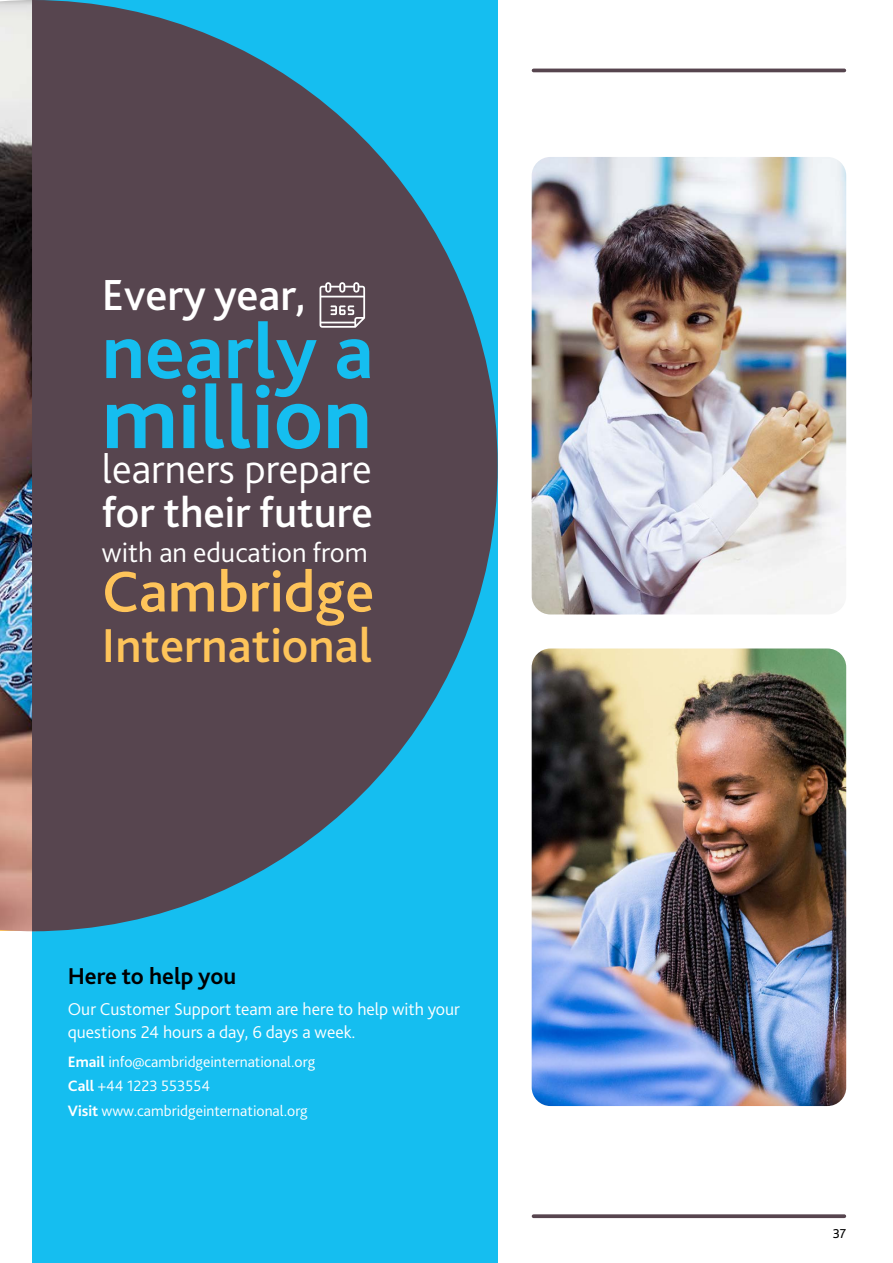
<style>
.page{position:relative;width:893px;height:1263px;background:#fff}
.page>*{position:absolute;margin:0;border:0;box-sizing:border-box;transform-origin:0 0}
.t1{font:700 91.35px "Bliss Pro";color:#15bef0}
.t2{font:700 80.25px "Bliss Pro";color:#15bef0}
.t3{font:500 60.15px "Bliss Pro";color:#fec45a}
.t4{font:500 49.8px "Bliss Pro";color:#fec45a}
.t5{font:500 45.45px "Bliss Pro";color:#fff}
.t6{font:500 44.25px "Bliss Pro";color:#fff}
.t7{font:300 42.3px "Bliss Pro";color:#fff}
.t8{font:300 28.8px "Bliss Pro";color:#fff}
.t9{font:700 24px "Bliss Pro";color:#000}
.t10{font:300 18px/22.5px "Bliss Pro";color:#fff}
.t11{font:300 15.75px "Bliss Pro";color:#fff}
.t12{font:13.5px "Bliss Pro";color:#000}
.s1{font-weight:700}
</style>
<div class="page">
<div style="left:32px;top:0;width:466px;height:1263px;background:#15bef0"></div>
<img style="left:0;top:0;width:32px;height:931px">
<svg style="left:32px;top:0;width:466px;height:931px;fill:#57454f"></svg>
<svg style="left:534px;top:1214px;width:310px;height:4px"></svg>
<hr style="left:534px;top:69px;width:310px;height:3px;background:#57454f">
<img style="left:532px;top:648px;width:314px;height:458px">
<img style="left:532px;top:157px;width:314px;height:457px">
<svg style="left:320px;top:282px;width:45px;height:46px"></svg>
<p class="t5" style="left:102px;top:267px;width:206px">Every year,</p>
<p class="t2" style="left:102px;top:302px;width:273px">nearly a</p>
<p class="t1" style="left:102px;top:361px;width:272px">million</p>
<p class="t7" style="left:102px;top:443px;width:271px">learners prepare</p>
<p class="t6" style="left:102px;top:485px;width:273px">for their future</p>
<p class="t8" style="left:102px;top:534px;width:267px">with an education from</p>
<p class="t3" style="left:102px;top:554px;width:274px">Cambridge</p>
<p class="t4" style="left:102px;top:614px;width:272px">International</p>
<p class="t9" style="left:68px;top:961px;width:170px">Here to help you</p>
<p class="t10" style="left:68px;top:998px;width:394px">Our Customer Support team are here to help with your questions 24 hours a day, 6 days a week.</p>
<p class="t11" style="left:68px;top:1051px;width:249px"><span class="s1">Email</span> info@cambridgeinternational.org</p>
<p class="t11" style="left:68px;top:1076px;width:144px"><span class="s1">Call</span> +44 1223 553554</p>
<p class="t11" style="left:68px;top:1100px;width:241px"><span class="s1">Visit</span> www.cambridgeinternational.org</p>
<p class="t12" style="left:833px;top:1225px;width:15px">37</p>
</div>
